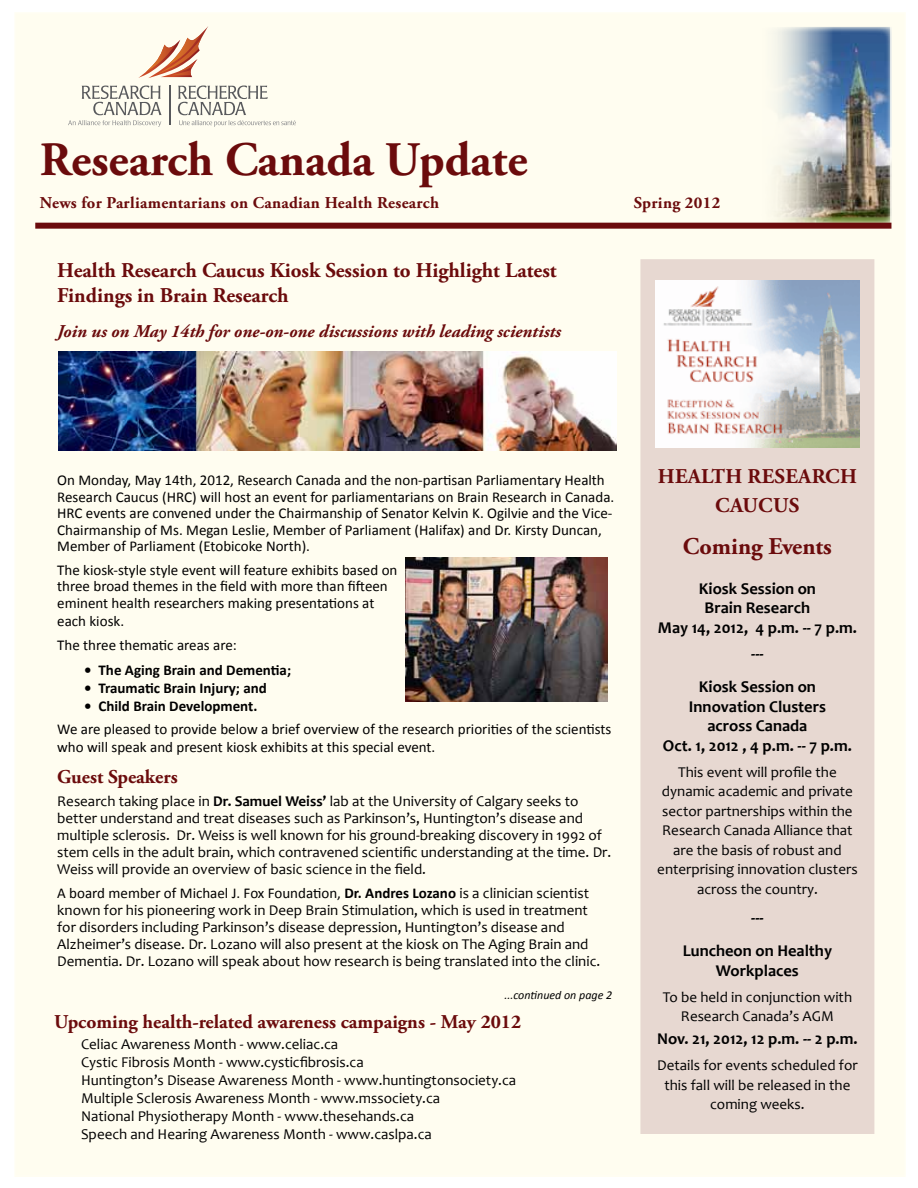
<style>
.page{position:relative;width:918px;height:1188px;background:#fff}
.page>*{position:absolute;margin:0;border:0;box-sizing:border-box;transform-origin:0 0}
.t1{font:700 48px "Adobe Garamond Pro";color:#6b0b0c}
.t2{font:700 24px "Adobe Garamond Pro";color:#6b0b0c}
.t3{font:700 21px/25.2px "Adobe Garamond Pro";color:#6b0b0c}
.t4{font:700 19.5px "Adobe Garamond Pro";color:#6b0b0c}
.t5{font:italic 700 18px "Adobe Garamond Pro";color:#6b0b0c}
.t6{font:700 16.5px/19.5px "Candara";color:#000;text-align:center}
.t7{font:700 16.5px "Adobe Garamond Pro";letter-spacing:.02em;color:#6b0b0c}
.t8{font:15px/19.5px "Candara";color:#000}
.t9{font:15px/16.5px "Calibri";color:#000}
.t10{font:700 15px "Calibri";color:#000}
.t11{font:italic 12px "Calibri";color:#000}
.s1{font-weight:700}
.s2{font-family:"Candara"}
</style>
<div class="page">
<div style="left:15px;top:13px;width:890px;height:1163px;background:#fffdf0"></div>
<div style="left:641px;top:260px;width:233px;height:873px;background:#e7d8d1"></div>
<div style="left:640px;top:259px;width:234px;height:875px;border:2px solid #e7d8d1"></div>
<img style="left:775px;top:27px;width:114px;height:195px">
<div style="left:736px;top:0;width:156px;height:225px;border:2px solid #fff"></div>
<div style="left:35px;top:223px;width:856px;height:6px;background:#6b0b0c"></div>
<img style="left:406px;top:557px;width:202px;height:145px">
<svg style="left:68px;top:86px;width:94px;height:41px"></svg>
<svg style="left:178px;top:86px;width:118px;height:41px"></svg>
<hr style="left:169px;top:85px;width:1px;height:40px;background:#58595c">
<hr style="left:170px;top:85px;width:1px;height:40px;background:#58595c">
<svg style="left:138px;top:26px;width:70px;height:52px"></svg>
<img style="left:58px;top:351px;width:559px;height:99px">
<img style="left:655px;top:281px;width:204px;height:167px">
<h1 class="t1" style="left:40px;top:132px;width:489px">Research Canada Update</h1>
<p class="t7" style="left:40px;top:194px;width:401px">News for Parliamentarians on Canadian Health Research</p>
<p class="t7" style="left:634px;top:194px;width:88px">Spring 2012</p>
<h3 class="t3" style="left:57px;top:258px;width:501px">Health Research Caucus Kiosk Session to Highlight Latest<br>Findings in Brain Research</h3>
<p class="t5" style="left:57px;top:321px;width:505px">Join us on May 14th for one-on-one discussions with leading scientists</p>
<p class="t9" style="left:57px;top:472px;width:559px">On Monday, May 14th, 2012, Research Canada and the non-partisan Parliamentary Health Research Caucus (HRC) will host an event for parliamentarians on Brain Research in Canada.<br>HRC events are convened under the Chairmanship of Senator Kelvin K. Ogilvie and the Vice-Chairmanship of Ms. Megan Leslie, Member of Parliament (Halifax) and Dr. Kirsty Duncan, Member of Parliament (Etobicoke North).</p>
<p class="t9" style="left:57px;top:561px;width:342px">The kiosk-style style event will feature exhibits based on three broad themes in the field with more than fifteen eminent health researchers making presentations at</p>
<p class="t9" style="left:57px;top:608px;width:181px;line-height:24.8px">each kiosk.<br>The three thematic areas are:</p>
<p class="t10" style="left:84px;top:661px;width:208px">• The Aging Brain and Dementia;</p>
<p class="t10" style="left:84px;top:679px;width:184px">• Traumatic Brain Injury; and</p>
<p class="t10" style="left:84px;top:697px;width:175px">• Child Brain Development.</p>
<p class="t9" style="left:57px;top:720px;width:556px;line-height:18px">We are pleased to provide below a brief overview of the research priorities of the scientists who will speak and present kiosk exhibits at this special event.</p>
<h3 class="t4" style="left:57px;top:765px;width:122px">Guest Speakers</h3>
<p class="t8" style="left:57px;top:793px;width:556px;line-height:17px">Research taking place in <span class="s1">Dr. Samuel Weiss’</span> lab at the University of Calgary seeks to better understand and treat diseases such as Parkinson’s, Huntington’s disease and multiple sclerosis. Dr. Weiss is well known for his ground-breaking discovery in 1992 of stem cells in the adult brain, which contravened scientific understanding at the time. Dr.<br>Weiss will provide an overview of basic science in the field.</p>
<p class="t9" style="left:57px;top:885px;width:533px">A board member of Michael J. Fox Foundation, <span class="s1">Dr. Andres Lozano</span> <span class="s2">is a clinician scientist</span></p>
<p class="t8" style="left:57px;top:901px;width:544px;line-height:17px">known for his pioneering work in Deep Brain Stimulation, which is used in treatment for disorders including Parkinson’s disease depression, Huntington’s disease and Alzheimer’s disease. Dr. Lozano will also present at the kiosk on The Aging Brain and Dementia. Dr. Lozano will speak about how research is being translated into the clinic.</p>
<p class="t11" style="left:504px;top:987px;width:109px">...continued on page 2</p>
<h3 class="t4" style="left:54px;top:1010px;width:469px">Upcoming health-related awareness campaigns - May 2012</h3>
<p class="t8" style="left:81px;top:1035px;width:437px;line-height:18px">Celiac Awareness Month - www.celiac.ca<br>Cystic Fibrosis Month - www.cysticfibrosis.ca<br>Huntington’s Disease Awareness Month - www.huntingtonsociety.ca Multiple Sclerosis Awareness Month - www.mssociety.ca<br>National Physiotherapy Month - www.thesehands.ca<br>Speech and Hearing Awareness Month - www.caslpa.ca</p>
<h3 class="t3" style="left:658px;top:462px;width:170px;line-height:28.8px;text-align:center">Health Research<br>Caucus</h3>
<h2 class="t2" style="left:683px;top:533px;width:150px">Coming Events</h2>
<p class="t6" style="left:658px;top:579px;width:201px">Kiosk Session on<br>Brain Research<br>May 14, 2012, 4 p.m. -- 7 p.m.</p>
<p class="t6" style="left:699px;top:637px;width:119px;line-height:33px">---<br>Kiosk Session on</p>
<p class="t6" style="left:663px;top:696px;width:191px">Innovation Clusters<br>across Canada<br>Oct. 1, 2012 , 4 p.m. -- 7 p.m.</p>
<p class="t8" style="left:657px;top:762px;width:202px;text-align:center">This event will profile the dynamic academic and private sector partnerships within the<br>Research Canada Alliance that are the basis of robust and enterprising innovation clusters across the country.</p>
<p class="t6" style="left:683px;top:901px;width:151px;line-height:33px">---<br>Luncheon on Healthy</p>
<p class="t6" style="left:716px;top:960px;width:84px">Workplaces</p>
<p class="t8" style="left:663px;top:987px;width:191px;text-align:center">To be held in conjunction with<br>Research Canada’s AGM</p>
<p class="t6" style="left:657px;top:1029px;width:202px">Nov. 21, 2012, 12 p.m. -- 2 p.m.</p>
<p class="t8" style="left:657px;top:1055px;width:202px;text-align:center">Details for events scheduled for this fall will be released in the coming weeks.</p>
</div>
